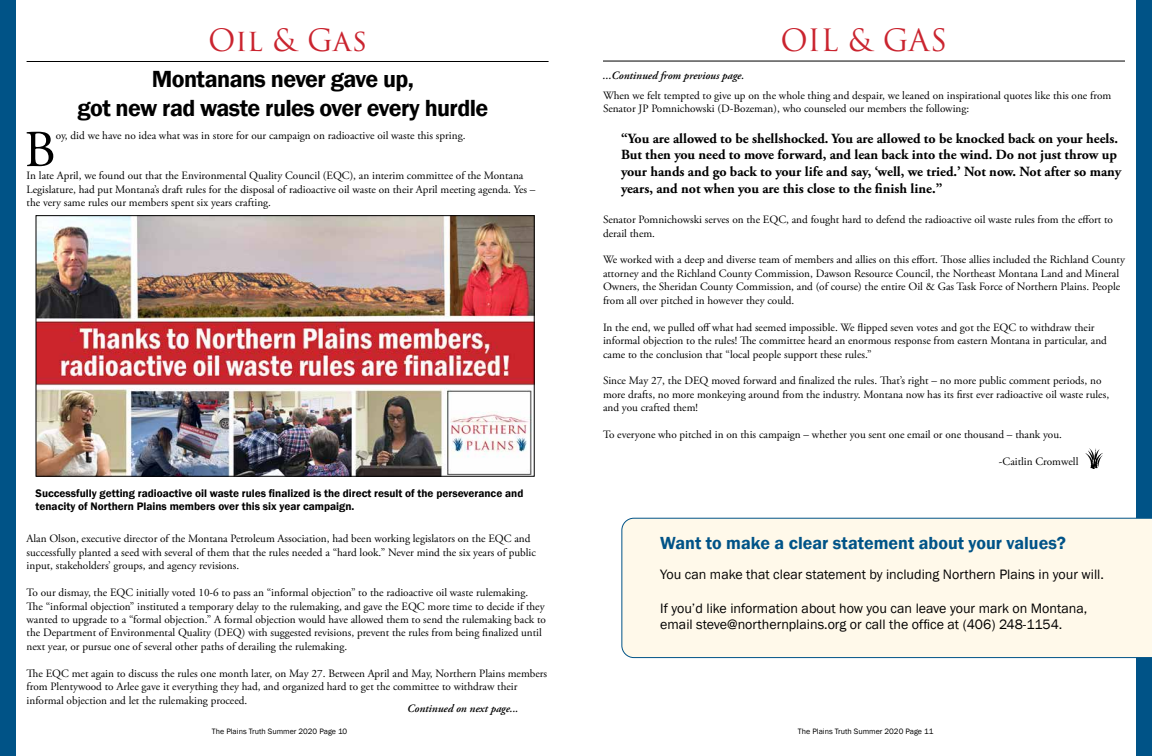
<style>
.page{position:relative;width:1152px;height:756px;background:#fff}
.page>*{position:absolute;margin:0;border:0;box-sizing:border-box;transform-origin:0 0}
.t1{font:51.7px "Adobe Garamond Pro";color:#000}
.t2{font:30px "Trajan Pro 3";color:#ca242f}
.t3{font:600 24px/28.8px "Franklin Gothic";letter-spacing:-.025em;color:#000;text-align:center}
.t4{font:600 18px "Franklin Gothic";color:#005387}
.t5{font:700 14px/16.8px "Adobe Garamond Pro";color:#000}
.t6{font:14px/16.8px "Franklin Gothic";color:#000}
.t7{font:11.2px/13.4px "Adobe Garamond Pro";color:#000}
.t8{font:600 11.2px/13.4px "Franklin Gothic";color:#000}
.t9{font:italic 600 11.2px "Adobe Garamond Pro";color:#000}
.t10{font:8px "Franklin Gothic";color:#000}
</style>
<div class="page">
<div style="left:0;top:0;width:16px;height:756px;background:#005387"></div>
<div style="left:1136px;top:0;width:16px;height:756px;background:#005387"></div>
<hr style="left:603px;top:61px;width:522px;height:1px;background:#000">
<hr style="left:27px;top:61px;width:522px;height:1px;background:#000">
<img style="left:38px;top:217px;width:495px;height:258px">
<div style="left:36px;top:215px;width:499px;height:262px;border:1px solid #000"></div>
<img style="left:1086px;top:448px;width:16px;height:20px">
<div style="left:621px;top:518px;width:531px;height:140px;background:#fff9ea"></div>
<h2 class="t2" style="left:208px;top:20px;width:160px">Oil &amp; Gas</h2>
<h2 class="t2" style="left:781px;top:19px;width:168px">OIL &amp; GAS</h2>
<h3 class="t3" style="left:77px;top:65px;width:412px">Montanans never gave up,<br>got new rad waste rules over every hurdle</h3>
<p class="t9" style="left:603px;top:69px;width:143px">...Continued from previous page.</p>
<p class="t7" style="left:603px;top:89px;width:510px">When we felt tempted to give up on the whole thing and despair, we leaned on inspirational quotes like this one from<br>Senator JP Pomnichowski (D-Bozeman), who counseled our members the following:</p>
<p class="t5" style="left:621px;top:130px;width:502px">“You are allowed to be shellshocked. You are allowed to be knocked back on your heels.<br>But then you need to move forward, and lean back into the wind. Do not just throw up your hands and go back to your life and say, ‘well, we tried.’ Not now. Not after so many years, and not when you are this close to the finish line.”</p>
<p class="t7" style="left:603px;top:213px;width:512px">Senator Pomnichowski serves on the EQC, and fought hard to defend the radioactive oil waste rules from the effort to derail them.</p>
<p class="t7" style="left:603px;top:254px;width:523px">We worked with a deep and diverse team of members and allies on this effort. Those allies included the Richland County attorney and the Richland County Commission, Dawson Resource Council, the Northeast Montana Land and Mineral Owners, the Sheridan County Commission, and (of course) the entire Oil &amp; Gas Task Force of Northern Plains. People from all over pitched in however they could.</p>
<p class="t7" style="left:603px;top:321px;width:505px">In the end, we pulled off what had seemed impossible. We flipped seven votes and got the EQC to withdraw their informal objection to the rules! The committee heard an enormous response from eastern Montana in particular, and came to the conclusion that “local people support these rules.”</p>
<p class="t7" style="left:603px;top:375px;width:508px">Since May 27, the DEQ moved forward and finalized the rules. That’s right – no more public comment periods, no more drafts, no more monkeying around from the industry. Montana now has its first ever radioactive oil waste rules, and you crafted them!</p>
<p class="t7" style="left:603px;top:428px;width:460px">To everyone who pitched in on this campaign – whether you sent one email or one thousand – thank you.</p>
<p class="t7" style="left:999px;top:455px;width:81px">-Caitlin Cromwell</p>
<h1 class="t1" style="left:24px;top:119px;width:33px">B</h1>
<p class="t7" style="left:56px;top:129px;width:411px">oy, did we have no idea what was in store for our campaign on radioactive oil waste this spring.</p>
<p class="t7" style="left:27px;top:170px;width:511px">In late April, we found out that the Environmental Quality Council (EQC), an interim committee of the Montana<br>Legislature, had put Montana’s draft rules for the disposal of radioactive oil waste on their April meeting agenda. Yes – the very same rules our members spent six years crafting.</p>
<p class="t8" style="left:36px;top:487px;width:489px">Successfully getting radioactive oil waste rules finalized is the direct result of the perseverance and tenacity of Northern Plains members over this six year campaign.</p>
<p class="t7" style="left:27px;top:533px;width:511px">Alan Olson, executive director of the Montana Petroleum Association, had been working legislators on the EQC and successfully planted a seed with several of them that the rules needed a “hard look.” Never mind the six years of public input, stakeholders’ groups, and agency revisions.</p>
<p class="t7" style="left:27px;top:586px;width:521px">To our dismay, the EQC initially voted 10-6 to pass an “informal objection” to the radioactive oil waste rulemaking.<br>The “informal objection” instituted a temporary delay to the rulemaking, and gave the EQC more time to decide if they wanted to upgrade to a “formal objection.” A formal objection would have allowed them to send the rulemaking back to the Department of Environmental Quality (DEQ) with suggested revisions, prevent the rules from being finalized until next year, or pursue one of several other paths of derailing the rulemaking.</p>
<p class="t7" style="left:27px;top:667px;width:522px">The EQC met again to discuss the rules one month later, on May 27. Between April and May, Northern Plains members from Plentywood to Arlee gave it everything they had, and organized hard to get the committee to withdraw their informal objection and let the rulemaking proceed.</p>
<p class="t9" style="left:407px;top:702px;width:113px">Continued on next page...</p>
<h3 class="t4" style="left:660px;top:532px;width:407px">Want to make a clear statement about your values?</h3>
<p class="t6" style="left:660px;top:566px;width:445px">You can make that clear statement by including Northern Plains in your will.</p>
<p class="t6" style="left:660px;top:600px;width:429px">If you’d like information about how you can leave your mark on Montana, email steve@northernplains.org or call the office at (406) 248-1154.</p>
<p class="t10" style="left:212px;top:726px;width:137px">The Plains Truth Summer 2020 Page 10</p>
<p class="t10" style="left:798px;top:726px;width:137px">The Plains Truth Summer 2020 Page 11</p>
</div>
